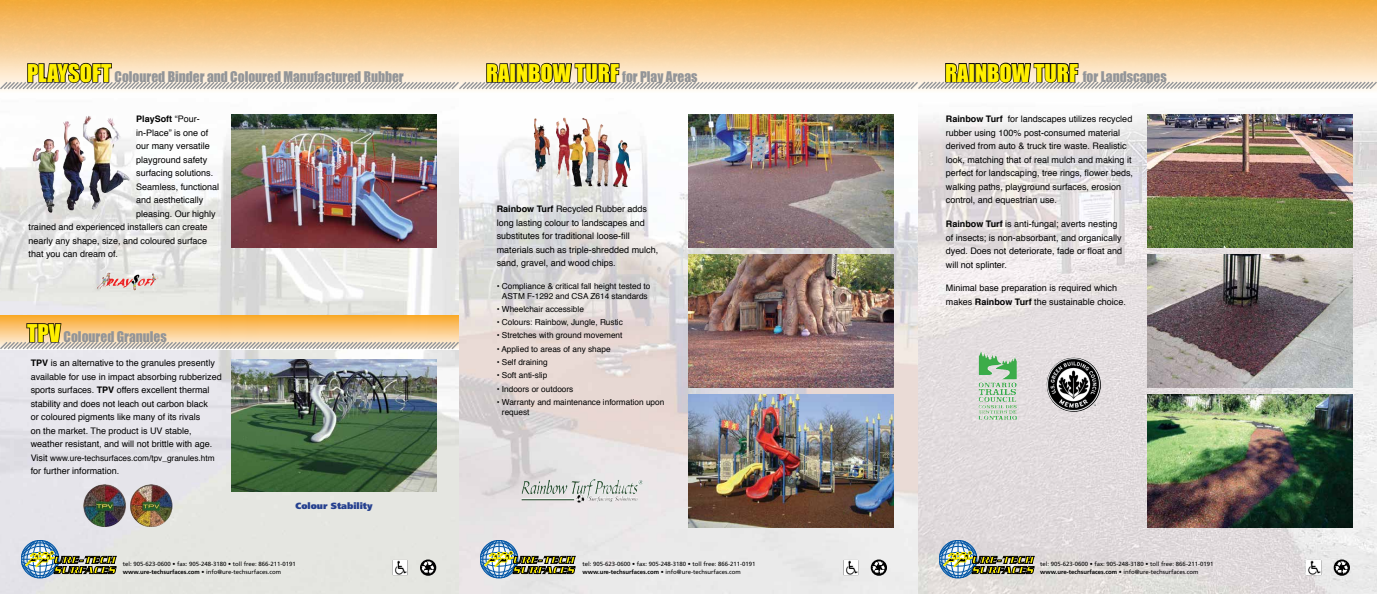
<style>
.page{position:relative;width:1377px;height:594px;background:#fff}
.page>*{position:absolute;margin:0;border:0;box-sizing:border-box;transform-origin:0 0}
.Heading{font:13.5px "Impact";color:#939598}
.t1{font:9px/13.5px "Helvetica";color:#000}
.t2{font:900 9px "Frutiger";color:#25408f}
.t3{font:700 9px "Helvetica";color:#000}
.t4{font:8.25px/9.9px "Helvetica";color:#000;text-align:center}
.t5{font:6px "Frutiger";color:#000}
.s1{font-size:22.5px;color:#ffef00}
.s2{font-weight:400}
.s3{font-weight:700}
.s4{font-size:9px}
</style>
<div class="page">
<img style="left:918px;top:109px;width:459px;height:485px">
<img style="left:0;top:114px;width:918px;height:480px">
<svg style="left:0;top:0;width:1377px;height:54px;background:#f4bd6d"></svg>
<div style="left:0;top:315px;width:459px;height:34px;background:linear-gradient(to right,#fab241,#fab240)"></div>
<svg style="left:21px;top:540px;width:95px;height:38px;background:#9fa99f"></svg>
<svg style="left:480px;top:540px;width:95px;height:38px;background:#a1ab9f"></svg>
<svg style="left:939px;top:540px;width:95px;height:38px;background:#9ca599"></svg>
<img style="left:1148px;top:255px;width:205px;height:132px">
<img style="left:83px;top:116px;width:12px;height:89px">
<img style="left:231px;top:115px;width:206px;height:132px">
<img style="left:688px;top:255px;width:205px;height:132px">
<img style="left:231px;top:360px;width:206px;height:132px">
<img style="left:688px;top:115px;width:205px;height:132px">
<img style="left:688px;top:395px;width:205px;height:132px">
<img style="left:1148px;top:115px;width:205px;height:132px">
<img style="left:556px;top:118px;width:20px;height:69px">
<img style="left:576px;top:479px;width:44px;height:21px">
<img style="left:1047px;top:358px;width:50px;height:54px">
<img style="left:979px;top:350px;width:38px;height:30px">
<svg style="left:871px;top:560px;width:16px;height:16px"></svg>
<svg style="left:872px;top:561px;width:13px;height:13px"></svg>
<img style="left:843px;top:560px;width:16px;height:15px">
<svg style="left:420px;top:560px;width:16px;height:16px"></svg>
<svg style="left:421px;top:561px;width:13px;height:13px"></svg>
<img style="left:392px;top:560px;width:16px;height:15px">
<svg style="left:1334px;top:560px;width:16px;height:16px"></svg>
<svg style="left:1335px;top:561px;width:13px;height:13px"></svg>
<img style="left:1306px;top:560px;width:16px;height:15px">
<img style="left:97px;top:272px;width:55px;height:17px">
<img style="left:1148px;top:395px;width:205px;height:132px">
<svg style="left:0;top:54px;width:1377px;height:37px;background:#e2d0b8"></svg>
<svg style="left:0;top:322px;width:460px;height:36px;background:#ebd1ad"></svg>
<img style="left:129px;top:484px;width:43px;height:43px">
<p class="Heading" style="left:27px;top:66px;width:378px"><span class="s1">PLAYSOFT</span> Coloured Binder and Coloured Manufactured Rubber</p>
<p class="Heading" style="left:486px;top:66px;width:213px"><span class="s1">RAINBOW TURF</span> for Play Areas</p>
<p class="t3" style="left:136px;top:112px;width:65px">PlaySoft <span class="s2">“Pour-</span></p>
<p class="t1" style="left:136px;top:126px;width:74px">in-Place” is one of</p>
<p class="t1" style="left:136px;top:140px;width:75px">our many versatile</p>
<p class="t1" style="left:136px;top:153px;width:73px">playground safety</p>
<p class="t1" style="left:136px;top:167px;width:79px">surfacing solutions.</p>
<p class="t1" style="left:136px;top:180px;width:85px">Seamless, functional</p>
<p class="t1" style="left:136px;top:194px;width:69px">and aesthetically</p>
<p class="t1" style="left:136px;top:207px;width:81px">pleasing. Our highly</p>
<p class="t1" style="left:28px;top:221px;width:181px">trained and experienced installers can create</p>
<p class="t1" style="left:28px;top:234px;width:180px">nearly any shape, size, and coloured surface</p>
<p class="t1" style="left:28px;top:248px;width:91px">that you can dream of.</p>
<p class="Heading" style="left:27px;top:326px;width:141px"><span class="s1">TPV</span> Coloured Granules</p>
<p class="t1" style="left:31px;top:357px;width:193px"><span class="s3">TPV</span> is an alternative to the granules presently available for use in impact absorbing rubberized sports surfaces. <span class="s3">TPV</span> offers excellent thermal stability and does not leach out carbon black<br>or coloured pigments like many of its rivals<br>on the market. The product is UV stable, weather resistant, and will not brittle with age.</p>
<p class="t4" style="left:31px;top:453px;width:185px"><span class="s4">Visit</span> www.ure-techsurfaces.com/tpv_granules.htm</p>
<p class="t1" style="left:31px;top:465px;width:90px">for further information.</p>
<p class="t2" style="left:296px;top:500px;width:78px">Colour Stability</p>
<p class="t5" style="left:123px;top:561px;width:175px">tel: 905-623-0600 • fax: 905-248-3180 • toll free: 866-211-0191</p>
<p class="t5" style="left:123px;top:568px;width:160px"><span class="s3">www.ure-techsurfaces.com</span> • info@ure-techsurfaces.com</p>
<p class="t1" style="left:497px;top:203px;width:163px"><span class="s3">Rainbow Turf</span> Recycled Rubber adds long lasting colour to landscapes and substitutes for traditional loose-fill materials such as triple-shredded mulch, sand, gravel, and wood chips.</p>
<p class="t4" style="left:497px;top:281px;width:155px">• Compliance &amp; critical fall height tested to<br>ASTM F-1292 and CSA Z614 standards</p>
<p class="t4" style="left:497px;top:304px;width:89px">• Wheelchair accessible</p>
<p class="t4" style="left:497px;top:318px;width:128px">• Colours: Rainbow, Jungle, Rustic</p>
<p class="t4" style="left:497px;top:331px;width:127px">• Stretches with ground movement</p>
<p class="t4" style="left:497px;top:344px;width:115px">• Applied to areas of any shape</p>
<p class="t4" style="left:497px;top:357px;width:53px">• Self draining</p>
<p class="t4" style="left:497px;top:371px;width:52px">• Soft anti-slip</p>
<p class="t4" style="left:497px;top:384px;width:78px">• Indoors or outdoors</p>
<p class="t4" style="left:502px;top:397px;width:164px;text-align:left;text-indent:-5px">• Warranty and maintenance information upon request</p>
<p class="t5" style="left:582px;top:561px;width:175px">tel: 905-623-0600 • fax: 905-248-3180 • toll free: 866-211-0191</p>
<p class="t5" style="left:582px;top:568px;width:160px"><span class="s3">www.ure-techsurfaces.com</span> • info@ure-techsurfaces.com</p>
<p class="Heading" style="left:945px;top:66px;width:223px"><span class="s1">RAINBOW TURF</span> for Landscapes</p>
<p class="t1" style="left:946px;top:113px;width:189px"><span class="s3">Rainbow Turf</span> for landscapes utilizes recycled rubber using 100% post-consumed material derived from auto &amp; truck tire waste. Realistic look, matching that of real mulch and making it perfect for landscaping, tree rings, flower beds, walking paths, playground surfaces, erosion control, and equestrian use.</p>
<p class="t1" style="left:946px;top:217px;width:178px"><span class="s3">Rainbow Turf</span> is anti-fungal; averts nesting of insects; is non-absorbant, and organically dyed. Does not deteriorate, fade or float and will not splinter.</p>
<p class="t1" style="left:946px;top:282px;width:181px">Minimal base preparation is required which makes <span class="s3">Rainbow Turf</span> the sustainable choice.</p>
<p class="t5" style="left:1040px;top:561px;width:175px">tel: 905-623-0600 • fax: 905-248-3180 • toll free: 866-211-0191</p>
<p class="t5" style="left:1040px;top:568px;width:160px"><span class="s3">www.ure-techsurfaces.com</span> • info@ure-techsurfaces.com</p>
</div>
